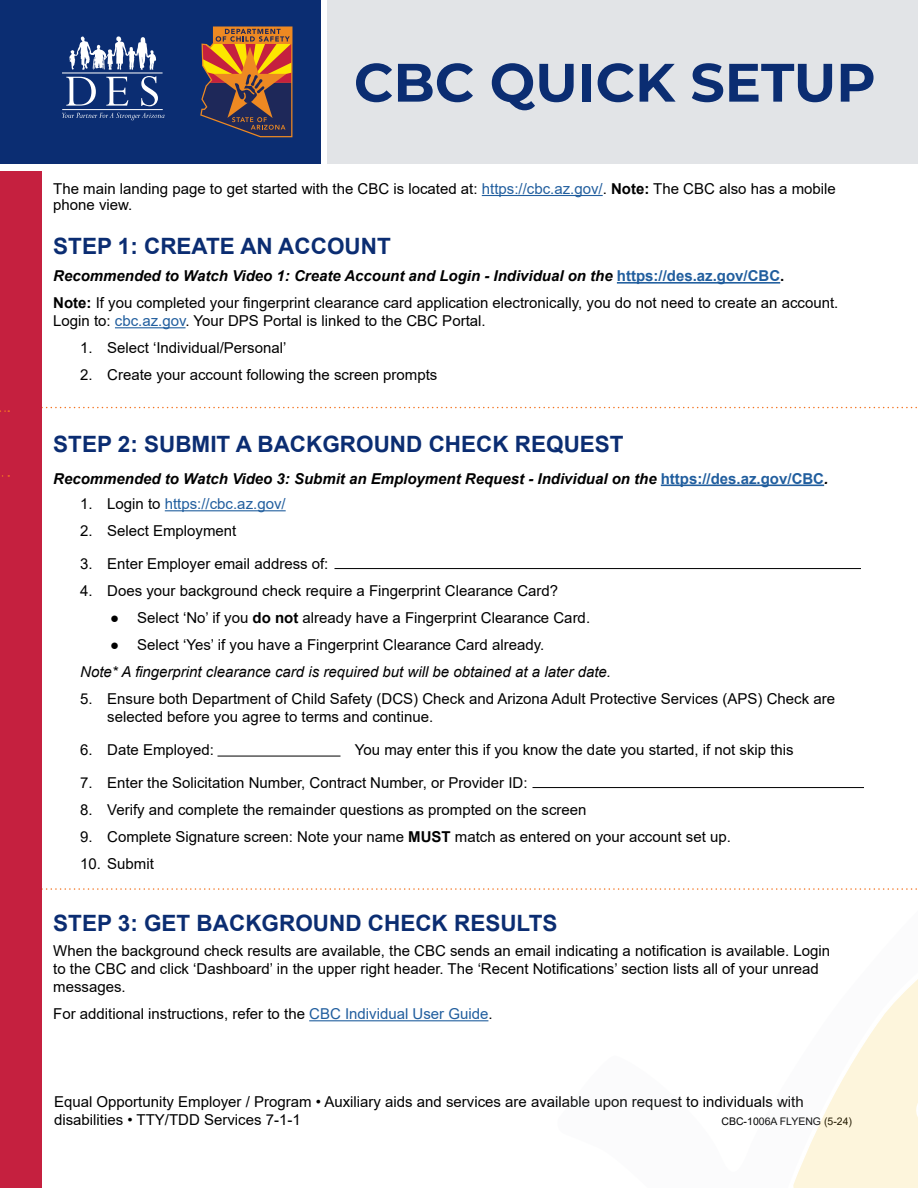
<style>
.page{position:relative;width:918px;height:1188px;background:#fff}
.page>*{position:absolute;margin:0;border:0;box-sizing:border-box;transform-origin:0 0}
.t1{font:700 54px "Montserrat";color:#0b2d72}
.t2{font:700 22.5px "Arial";color:#0b2d72}
.t3{font:15px/18px "Arial";color:#000}
.t4{font:italic 700 15px "Arial";color:#000}
.t5{font:italic 15px "Arial";color:#000}
.t6{font:15px "Arial";color:#215e9e}
.t7{font:10.5px "Arial";color:#000}
.s1{color:#215e9e}
.s2{font-weight:700}
.s3{font-weight:700;font-style:italic}
.s4{font-weight:700;color:#215e9e}
.s5{font-style:normal;color:#215e9e}
.s6{color:#000}
</style>
<div class="page">
<svg style="left:41px;top:888px;width:876px;height:2px"></svg>
<div style="left:0;top:171px;width:41px;height:1017px;background:#c5203f"></div>
<div style="left:0;top:0;width:320px;height:164px;background:#0b2d72"></div>
<div style="left:328px;top:0;width:590px;height:164px;background:#e2e4e7"></div>
<svg style="left:66px;top:77px;width:30px;height:29px"></svg>
<svg style="left:106px;top:77px;width:22px;height:29px"></svg>
<svg style="left:141px;top:76px;width:17px;height:30px"></svg>
<svg style="left:69px;top:36px;width:87px;height:34px"></svg>
<svg style="left:62px;top:113px;width:103px;height:7px"></svg>
<hr style="left:62px;top:73px;width:101px;height:1px;background:#fff">
<hr style="left:62px;top:109px;width:101px;height:1px;background:#fff">
<svg style="left:200px;top:26px;width:92px;height:111px;background:#84573f"></svg>
<hr style="left:482px;top:195px;width:121px;height:1px;background:#215e9e">
<hr style="left:617px;top:282px;width:163px;height:2px;background:#215e9e">
<hr style="left:115px;top:327px;width:71px;height:1px;background:#215e9e">
<hr style="left:661px;top:485px;width:163px;height:1px;background:#215e9e">
<hr style="left:165px;top:510px;width:121px;height:1px;background:#215e9e">
<hr style="left:309px;top:1020px;width:179px;height:1px;background:#215e9e">
<svg style="left:0;top:407px;width:917px;height:5px"></svg>
<hr style="left:334px;top:568px;width:527px;height:1px;background:#000">
<hr style="left:218px;top:756px;width:122px;height:1px;background:#000">
<hr style="left:532px;top:787px;width:332px;height:1px;background:#000">
<svg style="left:793px;top:979px;width:125px;height:209px"></svg>
<h1 class="t1" style="left:354px;top:44px;width:523px">CBC QUICK SETUP</h1>
<p class="t3" style="left:53px;top:180px;width:784px;line-height:16.5px">The main landing page to get started with the CBC is located at: <span class="s1">https://cbc.az.gov/</span>. <span class="s2">Note:</span> The CBC also has a mobile phone view.</p>
<h2 class="t2" style="left:53px;top:230px;width:339px">STEP 1: CREATE AN ACCOUNT</h2>
<p class="t3" style="left:53px;top:262px;width:787px;line-height:27px"><span class="s3">Recommended to Watch Video 1: Create Account and Login - Individual on the</span> <span class="s4">https://des.az.gov/CBC</span><span class="s2">.<br>Note:</span> If you completed your fingerprint clearance card application electronically, you do not need to create an account.</p>
<p class="t3" style="left:53px;top:312px;width:434px">Login to: <span class="s1">cbc.az.gov</span>. Your DPS Portal is linked to the CBC Portal.</p>
<p class="t3" style="left:80px;top:339px;width:208px">1. Select ‘Individual/Personal’</p>
<p class="t3" style="left:80px;top:366px;width:359px">2. Create your account following the screen prompts</p>
<h2 class="t2" style="left:53px;top:428px;width:572px">STEP 2: SUBMIT A BACKGROUND CHECK REQUEST</h2>
<p class="t4" style="left:53px;top:468px;width:777px">Recommended to Watch Video 3: Submit an Employment Request - Individual on the <span class="s5">https://des.az.gov/CBC</span>.</p>
<p class="t6" style="left:80px;top:494px;width:207px"><span class="s6">1. Login to</span> https://cbc.az.gov/</p>
<p class="t3" style="left:80px;top:522px;width:158px">2. Select Employment</p>
<p class="t3" style="left:80px;top:555px;width:250px">3. Enter Employer email address of:</p>
<p class="t3" style="left:80px;top:582px;width:480px">4. Does your background check require a Fingerprint Clearance Card?</p>
<p class="t3" style="left:110px;top:609px;width:481px">● Select ‘No’ if you <span class="s2">do not</span> already have a Fingerprint Clearance Card.</p>
<p class="t3" style="left:110px;top:636px;width:436px">● Select ‘Yes’ if you have a Fingerprint Clearance Card already.</p>
<p class="t5" style="left:80px;top:662px;width:532px">Note* A fingerprint clearance card is required but will be obtained at a later date.</p>
<p class="t3" style="left:107px;top:690px;width:729px;text-indent:-27px">5. Ensure both Department of Child Safety (DCS) Check and Arizona Adult Protective Services (APS) Check are selected before you agree to terms and continue.</p>
<p class="t3" style="left:80px;top:741px;width:135px">6. Date Employed:</p>
<p class="t3" style="left:355px;top:741px;width:440px">You may enter this if you know the date you started, if not skip this</p>
<p class="t3" style="left:80px;top:774px;width:449px">7. Enter the Solicitation Number, Contract Number, or Provider ID:</p>
<p class="t3" style="left:80px;top:801px;width:508px">8. Verify and complete the remainder questions as prompted on the screen</p>
<p class="t3" style="left:80px;top:828px;width:652px">9. Complete Signature screen: Note your name <span class="s2">MUST</span> match as entered on your account set up.</p>
<p class="t3" style="left:80px;top:855px;width:75px">10. Submit</p>
<h2 class="t2" style="left:53px;top:907px;width:506px">STEP 3: GET BACKGROUND CHECK RESULTS</h2>
<p class="t3" style="left:53px;top:942px;width:779px">When the background check results are available, the CBC sends an email indicating a notification is available. Login to the CBC and click ‘Dashboard’ in the upper right header. The ‘Recent Notifications’ section lists all of your unread messages.</p>
<p class="t3" style="left:53px;top:1005px;width:441px">For additional instructions, refer to the <span class="s1">CBC Individual User Guide</span>.</p>
<p class="t3" style="left:54px;top:1093px;width:751px">Equal Opportunity Employer / Program • Auxiliary aids and services are available upon request to individuals with disabilities • TTY/TDD Services 7-1-1</p>
<p class="t7" style="left:722px;top:1114px;width:132px">CBC-1006A FLYENG (5-24)</p>
</div>
